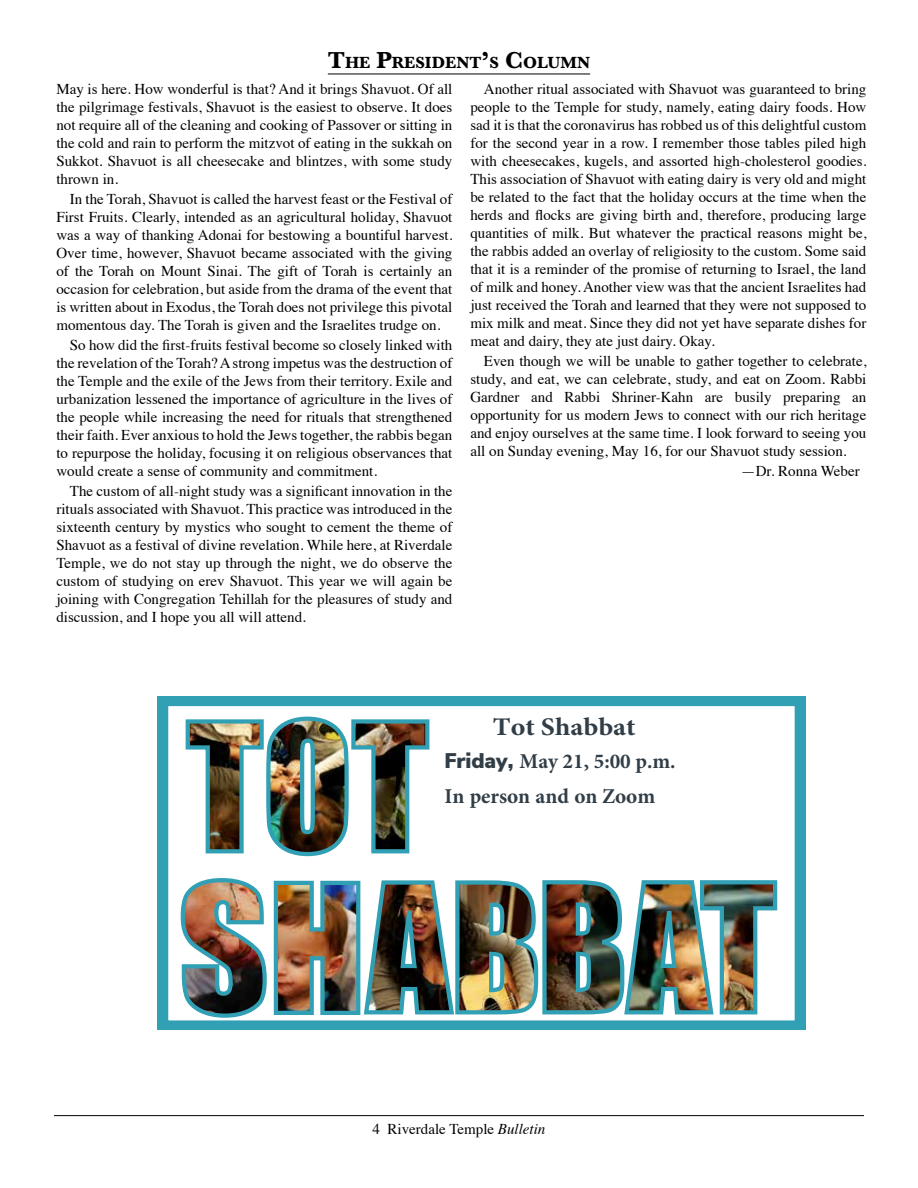
<style>
.page{position:relative;width:918px;height:1188px;background:#fff}
.page>*{position:absolute;margin:0;border:0;box-sizing:border-box;transform-origin:0 0}
.t1{font:700 25.35px "Minion Pro";color:#323e47;scale:1.1 1}
.t2{font:700 21.15px/35.1px "Minion Pro";color:#323e47}
.t3{font:700 16.8px "Baskerville";color:#000}
.t4{font:15px/18px "Times";color:#000;text-align:justify}
.s1{font-size:24px}
.s2{font-family:"Nunito Sans";font-weight:900}
.s3{font-style:italic}
</style>
<div class="page">
<hr style="left:54px;top:1115px;width:810px;height:1px;background:#000">
<hr style="left:328px;top:74px;width:262px;height:1px;background:#000">
<svg style="left:158px;top:697px;width:647px;height:333px"></svg>
<img style="left:184px;top:714px;width:248px;height:144px">
<img style="left:178px;top:872px;width:601px;height:148px">
<p class="t3" style="left:328px;top:50px;width:264px"><span class="s1">T</span>HE <span class="s1">P</span>RESIDENT<span class="s1">’</span>S <span class="s1">C</span>OLUMN</p>
<p class="t4" style="left:56px;top:79px;width:398px">May is here. How wonderful is that? And it brings Shavuot. Of all the pilgrimage festivals, Shavuot is the easiest to observe. It does not require all of the cleaning and cooking of Passover or sitting in the cold and rain to perform the mitzvot of eating in the sukkah on Sukkot. Shavuot is all cheesecake and blintzes, with some study thrown in.</p>
<p class="t4" style="left:56px;top:189px;width:398px;text-indent:14px">In the Torah, Shavuot is called the harvest feast or the Festival of First Fruits. Clearly, intended as an agricultural holiday, Shavuot was a way of thanking Adonai for bestowing a bountiful harvest.<br>Over time, however, Shavuot became associated with the giving of the Torah on Mount Sinai. The gift of Torah is certainly an occasion for celebration, but aside from the drama of the event that is written about in Exodus, the Torah does not privilege this pivotal momentous day. The Torah is given and the Israelites trudge on.</p>
<p class="t4" style="left:56px;top:335px;width:398px;text-indent:14px">So how did the first-fruits festival become so closely linked with the revelation of the Torah? A strong impetus was the destruction of the Temple and the exile of the Jews from their territory. Exile and urbanization lessened the importance of agriculture in the lives of the people while increasing the need for rituals that strengthened their faith. Ever anxious to hold the Jews together, the rabbis began to repurpose the holiday, focusing it on religious observances that would create a sense of community and commitment.</p>
<p class="t4" style="left:56px;top:480px;width:398px;text-indent:14px">The custom of all-night study was a significant innovation in the rituals associated with Shavuot. This practice was introduced in the sixteenth century by mystics who sought to cement the theme of Shavuot as a festival of divine revelation. While here, at Riverdale Temple, we do not stay up through the night, we do observe the custom of studying on erev Shavuot. This year we will again be joining with Congregation Tehillah for the pleasures of study and discussion, and I hope you all will attend.</p>
<p class="t4" style="left:470px;top:79px;width:398px;text-indent:14px">Another ritual associated with Shavuot was guaranteed to bring people to the Temple for study, namely, eating dairy foods. How sad it is that the coronavirus has robbed us of this delightful custom for the second year in a row. I remember those tables piled high with cheesecakes, kugels, and assorted high-cholesterol goodies.<br>This association of Shavuot with eating dairy is very old and might be related to the fact that the holiday occurs at the time when the herds and flocks are giving birth and, therefore, producing large quantities of milk. But whatever the practical reasons might be, the rabbis added an overlay of religiosity to the custom. Some said that it is a reminder of the promise of returning to Israel, the land of milk and honey. Another view was that the ancient Israelites had just received the Torah and learned that they were not supposed to mix milk and meat. Since they did not yet have separate dishes for meat and dairy, they ate just dairy. Okay.</p>
<p class="t4" style="left:470px;top:351px;width:398px;text-indent:14px">Even though we will be unable to gather together to celebrate, study, and eat, we can celebrate, study, and eat on Zoom. Rabbi Gardner and Rabbi Shriner-Kahn are busily preparing an opportunity for us modern Jews to connect with our rich heritage and enjoy ourselves at the same time. I look forward to seeing you all on Sunday evening, May 16, for our Shavuot study session.</p>
<p class="t4" style="left:741px;top:460px;width:120px">—Dr. Ronna Weber</p>
<h1 class="t1" style="left:493px;top:709px;width:131px">Tot Shabbat</h1>
<h2 class="t2" style="left:444px;top:744px;width:233px"><span class="s2">Friday,</span> May 21, 5:00 p.m.<br>In person and on Zoom</h2>
<p class="t4" style="left:373px;top:1119px;width:174px">4 Riverdale Temple <span class="s3">Bulletin</span></p>
</div>
